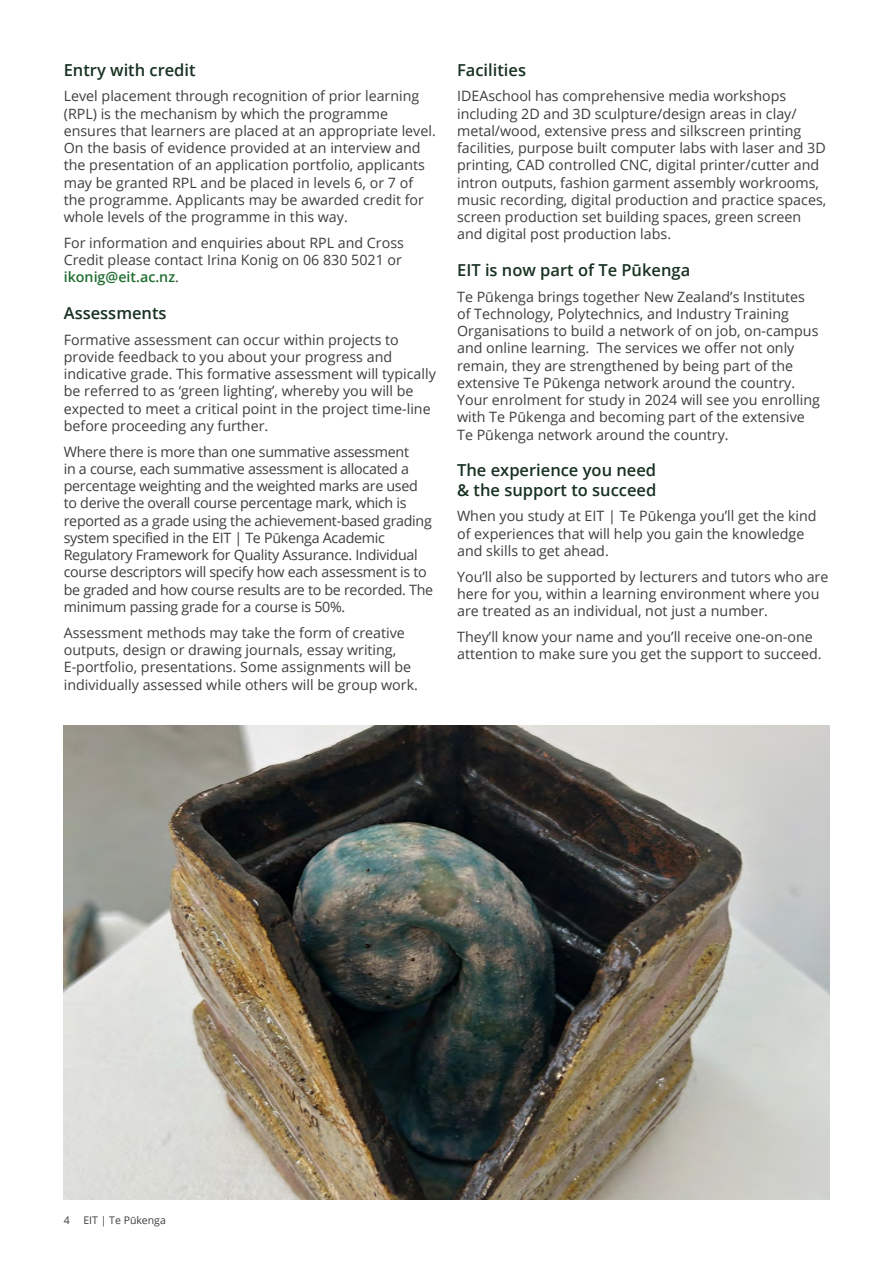
<style>
.page{position:relative;width:893px;height:1263px;background:#fff}
.page>*{position:absolute;margin:0;border:0;box-sizing:border-box;transform-origin:0 0}
.t1{font:600 16.5px/19.5px "Open Sans";color:#183121}
.t2{font:14.25px/17.2px "Open Sans";color:#3e3e3f}
.t3{font:14.25px/17.2px "Open Sans";letter-spacing:-.02em;color:#3e3e3f}
.t4{font:10.5px "Open Sans";color:#3e3e3f}
.s1{font-weight:600;color:#216e31}
</style>
<div class="page">
<img style="left:64px;top:725px;width:765px;height:474px">
<p class="t1" style="left:64px;top:59px;width:133px">Entry with credit</p>
<p class="t2" style="left:64px;top:87px;width:374px">Level placement through recognition of prior learning (RPL) is the mechanism by which the programme ensures that learners are placed at an appropriate level.<br>On the basis of evidence provided at an interview and the presentation of an application portfolio, applicants may be granted RPL and be placed in levels 6, or 7 of the programme. Applicants may be awarded credit for whole levels of the programme in this way.</p>
<p class="t2" style="left:64px;top:234px;width:342px">For information and enquiries about RPL and Cross<br>Credit please contact Irina Konig on 06 830 5021 or <span class="s1">ikonig@eit.ac.nz</span>.</p>
<p class="t1" style="left:64px;top:303px;width:104px">Assessments</p>
<p class="t2" style="left:64px;top:330px;width:374px">Formative assessment can occur within projects to provide feedback to you about your progress and indicative grade. This formative assessment will typically be referred to as ‘green lighting’, whereby you will be expected to meet a critical point in the project time-line before proceeding any further.</p>
<p class="t3" style="left:64px;top:442px;width:371px">Where there is more than one summative assessment<br>in a course, each summative assessment is allocated a percentage weighting and the weighted marks are used to derive the overall course percentage mark, which is reported as a grade using the achievement-based grading system specified in the EIT | Te Pūkenga Academic Regulatory Framework for Quality Assurance. Individual course descriptors will specify how each assessment is to be graded and how course results are to be recorded. The minimum passing grade for a course is 50%.</p>
<p class="t2" style="left:64px;top:624px;width:356px">Assessment methods may take the form of creative outputs, design or drawing journals, essay writing, E-portfolio, presentations. Some assignments will be individually assessed while others will be group work.</p>
<p class="t1" style="left:457px;top:59px;width:70px">Facilities</p>
<p class="t2" style="left:457px;top:87px;width:371px">IDEAschool has comprehensive media workshops including 2D and 3D sculpture/design areas in clay/ metal/wood, extensive press and silkscreen printing facilities, purpose built computer labs with laser and 3D printing, CAD controlled CNC, digital printer/cutter and intron outputs, fashion garment assembly workrooms, music recording, digital production and practice spaces, screen production set building spaces, green screen and digital post production labs.</p>
<p class="t1" style="left:457px;top:260px;width:235px">EIT is now part of Te Pūkenga</p>
<p class="t2" style="left:457px;top:287px;width:364px">Te Pūkenga brings together New Zealand’s Institutes of Technology, Polytechnics, and Industry Training Organisations to build a network of on job, on-campus and online learning. The services we offer not only remain, they are strengthened by being part of the extensive Te Pūkenga network around the country.<br>Your enrolment for study in 2024 will see you enrolling with Te Pūkenga and becoming part of the extensive Te Pūkenga network around the country.</p>
<p class="t1" style="left:457px;top:460px;width:201px">The experience you need &amp; the support to succeed</p>
<p class="t2" style="left:457px;top:507px;width:361px">When you study at EIT | Te Pūkenga you’ll get the kind of experiences that will help you gain the knowledge and skills to get ahead.</p>
<p class="t2" style="left:457px;top:567px;width:373px">You’ll also be supported by lecturers and tutors who are here for you, within a learning environment where you are treated as an individual, not just a number.</p>
<p class="t2" style="left:457px;top:628px;width:366px">They’ll know your name and you’ll receive one-on-one attention to make sure you get the support to succeed.</p>
<p class="t4" style="left:64px;top:1213px;width:8px">4</p>
<p class="t4" style="left:83px;top:1213px;width:84px">EIT | Te Pūkenga</p>
</div>
